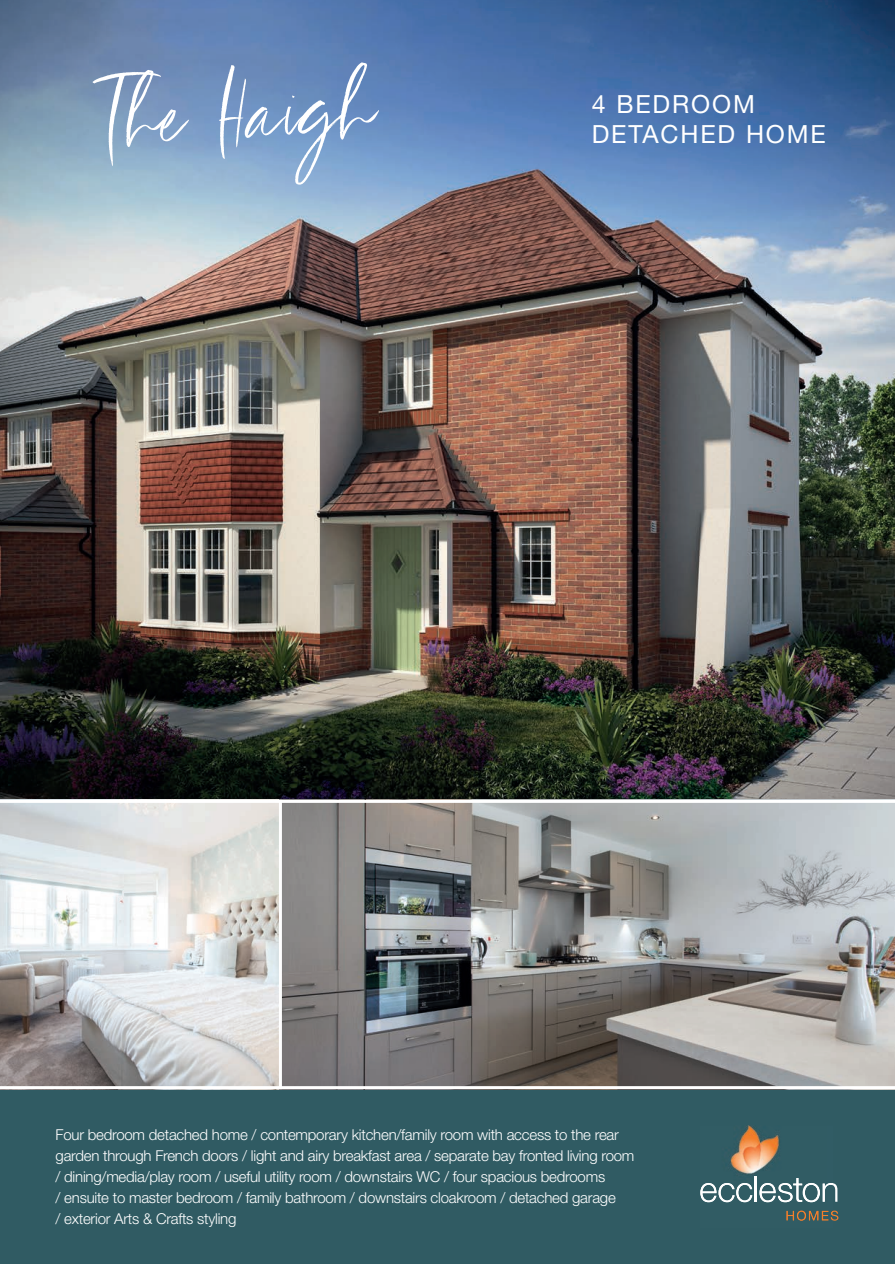
<style>
.page{position:relative;width:895px;height:1264px;background:#fff}
.page>*{position:absolute;margin:0;border:0;box-sizing:border-box;transform-origin:0 0}
.t1{font:135px "The Bohemian";color:#fff}
.t2{font:25.05px/30px "Helvetica Neue LT Std";letter-spacing:.075em;color:#fff}
.t3{font:300 15px/21px "Helvetica Neue LT Std";letter-spacing:-.015em;color:#fff}
</style>
<div class="page">
<div style="left:0;top:1089px;width:894px;height:175px;background:#305b63"></div>
<img style="left:0;top:0;width:894px;height:1086px">
<hr style="left:0;top:800px;width:894px;height:3px;background:#fff">
<hr style="left:279px;top:800px;width:3px;height:289px;background:#fff">
<svg style="left:833px;top:1183px;width:4px;height:19px"></svg>
<img style="left:706px;top:1125px;width:127px;height:96px">
<img style="left:700px;top:1183px;width:16px;height:19px">
<img style="left:718px;top:1183px;width:16px;height:19px">
<img style="left:736px;top:1183px;width:16px;height:19px">
<img style="left:754px;top:1176px;width:2px;height:25px">
<img style="left:759px;top:1183px;width:16px;height:19px">
<img style="left:777px;top:1183px;width:15px;height:19px">
<img style="left:793px;top:1178px;width:9px;height:24px">
<img style="left:802px;top:1183px;width:17px;height:19px">
<img style="left:822px;top:1183px;width:11px;height:18px">
<svg style="left:786px;top:1210px;width:52px;height:10px"></svg>
<h1 class="t1" style="left:106px;top:50px;width:271px;rotate:-2deg">The Haigh</h1>
<h2 class="t2" style="left:591px;top:88px;width:236px">4 BEDROOM<br>DETACHED HOME</h2>
<p class="t3" style="left:56px;top:1123px;width:580px">Four bedroom detached home / contemporary kitchen/family room with access to the rear garden through French doors / light and airy breakfast area / separate bay fronted living room / dining/media/play room / useful utility room / downstairs WC / four spacious bedrooms<br>/ ensuite to master bedroom / family bathroom / downstairs cloakroom / detached garage<br>/ exterior Arts &amp; Crafts styling</p>
</div>
